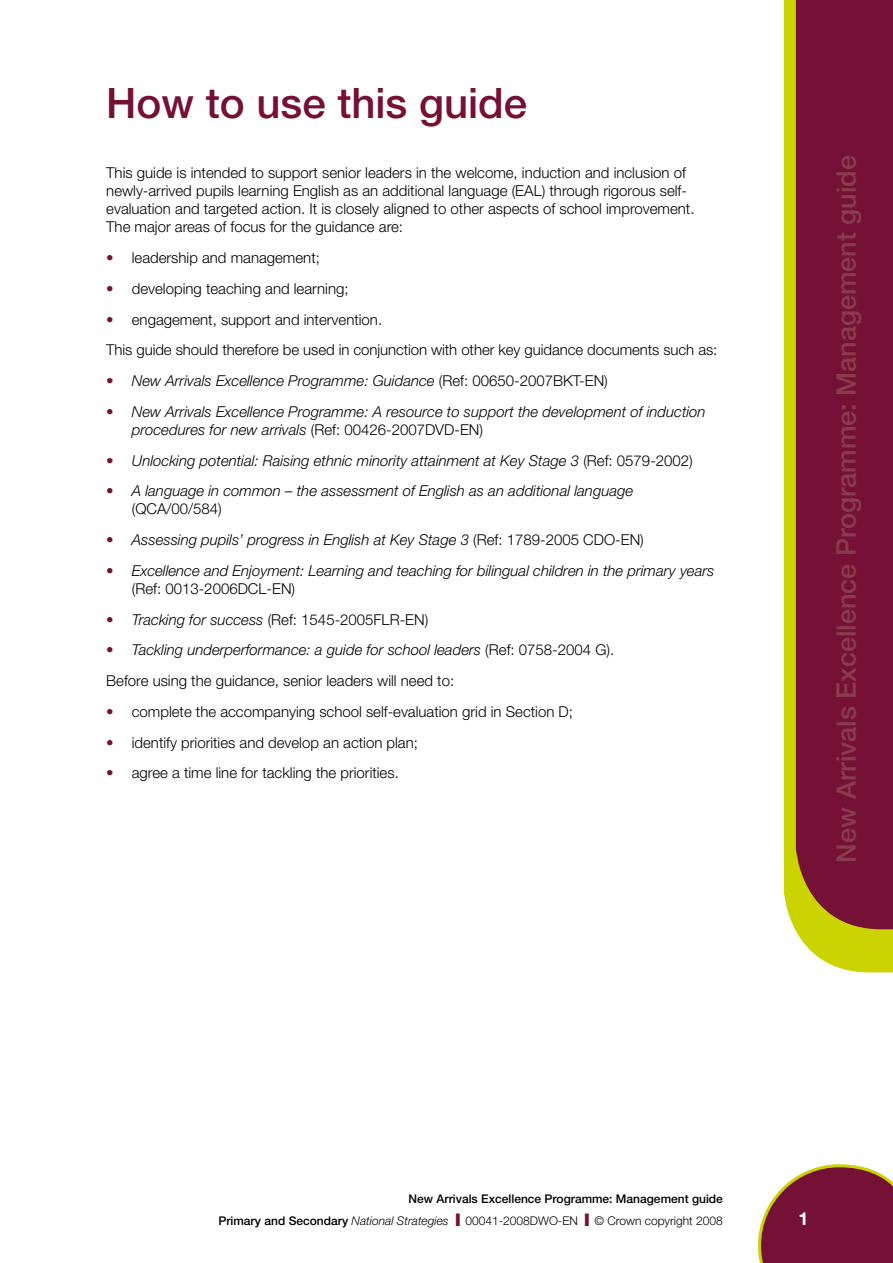
<style>
.page{position:relative;width:893px;height:1263px;background:#fff}
.page>*{position:absolute;margin:0;border:0;box-sizing:border-box;transform-origin:0 0}
.t1{font:500 42px "Helvetica Neue LT";color:#751135}
.t2{font:500 27px "Helvetica Neue LT";color:#8a3b4e}
.t3{font:700 18px "Helvetica Neue LT";color:#fff}
.t4{font:300 15px/18px "Helvetica Neue LT";color:#000}
.t5{font:italic 300 15px/18px "Helvetica Neue LT";color:#000}
.t6{font:500 12px/21.6px "Helvetica Neue LT";color:#000;text-align:right}
.s1{color:#751135}
.s2{font-style:normal;color:#751135}
.s3{font-style:normal}
.s4{font-style:italic}
.s5{font-weight:300;font-style:italic}
.s6{font-weight:300}
</style>
<div class="page">
<svg style="left:758px;top:1164px;width:135px;height:99px;background:#8b3a4e"></svg>
<svg style="left:784px;top:0;width:109px;height:972px;background:#cfd718"></svg>
<div style="left:796px;top:0;width:97px;height:929px;background:#751135"></div>
<h1 class="t1" style="left:106px;top:78px;width:422px">How to use this guide</h1>
<p class="t4" style="left:106px;top:164px;width:590px">This guide is intended to support senior leaders in the welcome, induction and inclusion of newly-arrived pupils learning English as an additional language (EAL) through rigorous self&shy;evaluation and targeted action. It is closely aligned to other aspects of school improvement.<br>The major areas of focus for the guidance are:</p>
<p class="t4" style="left:106px;top:248px;width:215px"><span class="s1">•</span> leadership and management;</p>
<p class="t4" style="left:106px;top:279px;width:244px"><span class="s1">•</span> developing teaching and learning;</p>
<p class="t4" style="left:106px;top:304px;width:613px;line-height:30.8px"><span class="s1">•</span> engagement, support and intervention.<br>This guide should therefore be used in conjunction with other key guidance documents such as:</p>
<p class="t5" style="left:106px;top:372px;width:503px"><span class="s2">•</span> New Arrivals Excellence Programme: Guidance <span class="s3">(Ref: 00650-2007BKT-EN)</span></p>
<p class="t5" style="left:132px;top:402px;width:575px;text-indent:-26px"><span class="s2">•</span> New Arrivals Excellence Programme: A resource to support the development of induction procedures for new arrivals <span class="s3">(Ref: 00426-2007DVD-EN)</span></p>
<p class="t5" style="left:106px;top:451px;width:588px"><span class="s2">•</span> Unlocking potential: Raising ethnic minority attainment at Key Stage 3 <span class="s3">(Ref: 0579-2002)</span></p>
<p class="t5" style="left:132px;top:482px;width:503px;text-indent:-26px"><span class="s2">•</span> A language in common – the assessment of English as an additional language <span class="s3">(QCA/00/584)</span></p>
<p class="t5" style="left:106px;top:531px;width:539px"><span class="s2">•</span> Assessing pupils’ progress in English at Key Stage 3 <span class="s3">(Ref: 1789-2005 CDO-EN)</span></p>
<p class="t5" style="left:132px;top:561px;width:584px;text-indent:-26px"><span class="s2">•</span> Excellence and Enjoyment: Learning and teaching for bilingual children in the primary years <span class="s3">(Ref: 0013-2006DCL-EN)</span></p>
<p class="t4" style="left:106px;top:610px;width:324px"><span class="s1">•</span> <span class="s4">Tracking for success</span> (Ref: 1545-2005FLR-EN)</p>
<p class="t4" style="left:106px;top:634px;width:509px;line-height:30.8px"><span class="s1">•</span> <span class="s4">Tackling underperformance: a guide for school leaders</span> (Ref: 0758-2004 G).<br>Before using the guidance, senior leaders will need to:</p>
<p class="t4" style="left:106px;top:702px;width:468px"><span class="s1">•</span> complete the accompanying school self-evaluation grid in Section D;</p>
<p class="t4" style="left:106px;top:733px;width:313px"><span class="s1">•</span> identify priorities and develop an action plan;</p>
<p class="t4" style="left:106px;top:764px;width:294px"><span class="s1">•</span> agree a time line for tackling the priorities.</p>
<h2 class="t2" style="left:830px;top:862px;width:709px;rotate:-90deg">New Arrivals Excellence Programme: Management guide</h2>
<p class="t6" style="left:218px;top:1188px;width:506px">New Arrivals Excellence Programme: Management guide<br>Primary and Secondary <span class="s5">National Strategies</span> <span class="s1">❙</span> <span class="s6">00041-2008DWO-EN</span> <span class="s1">❙</span> <span class="s6">© Crown copyright 2008</span></p>
<p class="t3" style="left:798px;top:1207px;width:12px">1</p>
</div>
